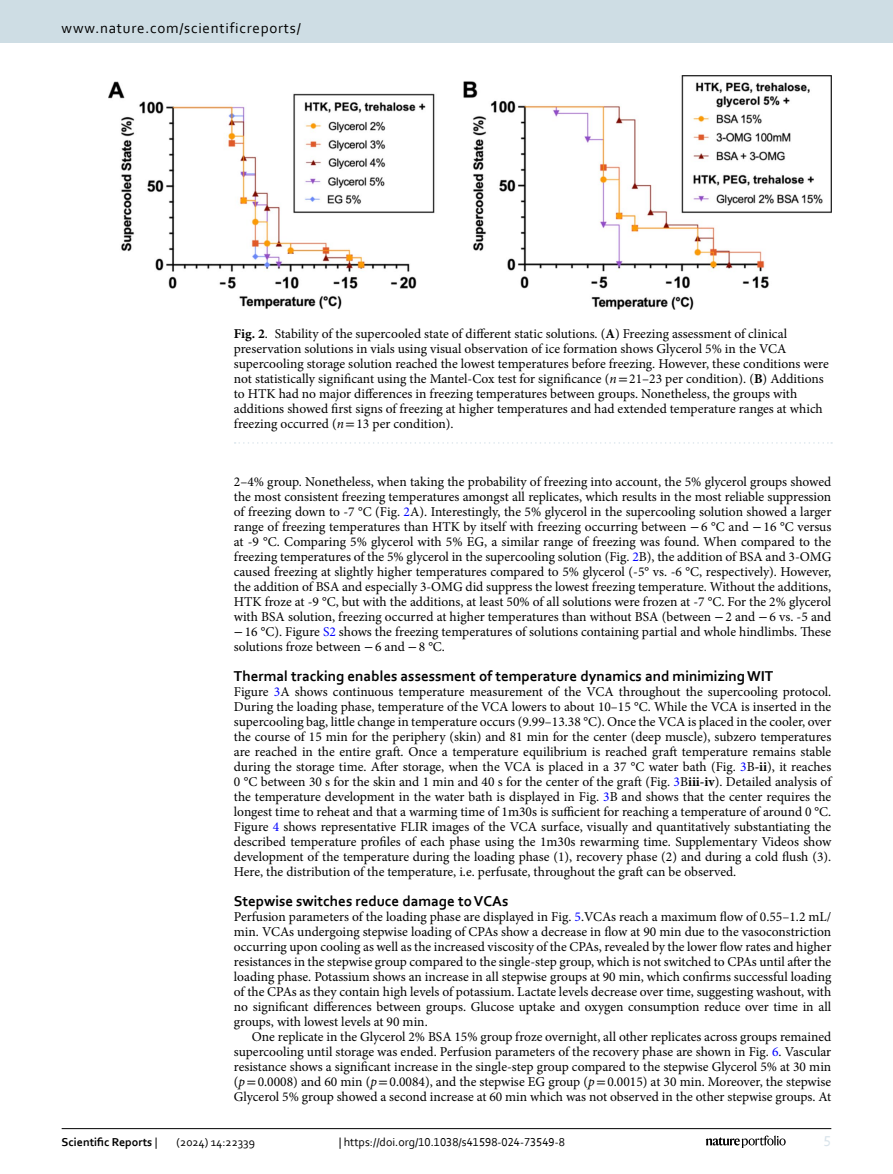
<style>
.page{position:relative;width:893px;height:1174px;background:#fff}
.page>*{position:absolute;margin:0;border:0;box-sizing:border-box;transform-origin:0 0}
.Head_2{font:700 15px "Corbel";color:#000}
.t1{font:15px "Corbel";letter-spacing:.05em;color:#000}
.t2{font:15px "Corbel";color:#d9e4eb}
.Body_Text{font:13.5px/15px "Minion Pro";color:#000;text-align:justify}
.Figure_Caption{font:13.5px/15px "Minion Pro";color:#000}
.Body_Text_Indent{font:13.5px/15px "Minion Pro";color:#000;text-align:justify}
.t3{font:12px "Corbel";color:#000}
.t4{font:700 12px "Corbel";color:#000}
.s1{font-weight:700}
.s2{font-style:italic}
.s3{font-family:"STIX"}
.s4{color:#00f}
.s5{font-weight:400}
</style>
<div class="page">
<img style="left:108px;top:76px;width:723px;height:234px">
<svg style="left:235px;top:442px;width:597px;height:2px"></svg>
<hr style="left:62px;top:1128px;width:769px;height:1px;background:#000">
<svg style="left:706px;top:1135px;width:80px;height:12px"></svg>
<div style="left:0;top:0;width:893px;height:43px;background:#cedde4"></div>
<p class="t1" style="left:62px;top:18px;width:241px">www.nature.com/scientificreports/</p>
<p class="Figure_Caption" style="left:234px;top:326px;width:596px"><span class="s1">Fig. 2</span>. Stability of the supercooled state of different static solutions. (<span class="s1">A</span>) Freezing assessment of clinical preservation solutions in vials using visual observation of ice formation shows Glycerol 5% in the VCA supercooling storage solution reached the lowest temperatures before freezing. However, these conditions were not statistically significant using the Mantel-Cox test for significance (<span class="s2">n</span><span class="s3">=</span>21–23 per condition). (<span class="s1">B</span>) Additions to HTK had no major differences in freezing temperatures between groups. Nonetheless, the groups with additions showed first signs of freezing at higher temperatures and had extended temperature ranges at which freezing occurred (<span class="s2">n</span><span class="s3">=</span>13 per condition).</p>
<p class="Body_Text" style="left:234px;top:474px;width:599px">2–4% group. Nonetheless, when taking the probability of freezing into account, the 5% glycerol groups showed the most consistent freezing temperatures amongst all replicates, which results in the most reliable suppression of freezing down to -7 °C (Fig. <span class="s4">2</span>A). Interestingly, the 5% glycerol in the supercooling solution showed a larger range of freezing temperatures than HTK by itself with freezing occurring between <span class="s3">−</span>6 °C and <span class="s3">−</span>16 °C versus at -9 °C. Comparing 5% glycerol with 5% EG, a similar range of freezing was found. When compared to the freezing temperatures of the 5% glycerol in the supercooling solution (Fig. <span class="s4">2</span>B), the addition of BSA and 3-OMG caused freezing at slightly higher temperatures compared to 5% glycerol (-5° vs. -6 °C, respectively). However, the addition of BSA and especially 3-OMG did suppress the lowest freezing temperature. Without the additions, HTK froze at -9 °C, but with the additions, at least 50% of all solutions were frozen at -7 °C. For the 2% glycerol with BSA solution, freezing occurred at higher temperatures than without BSA (between <span class="s3">−</span>2 and <span class="s3">−</span>6 vs. -5 and <span class="s3">−</span>16 °C). Figure <span class="s4">S2</span> shows the freezing temperatures of solutions containing partial and whole hindlimbs. These solutions froze between <span class="s3">−</span>6 and <span class="s3">−</span>8 °C.</p>
<p class="Head_2" style="left:234px;top:666px;width:541px">Thermal tracking enables assessment of temperature dynamics and minimizing WIT</p>
<p class="Body_Text" style="left:234px;top:684px;width:599px">Figure <span class="s4">3</span>A shows continuous temperature measurement of the VCA throughout the supercooling protocol.<br>During the loading phase, temperature of the VCA lowers to about 10–15 °C. While the VCA is inserted in the supercooling bag, little change in temperature occurs (9.99–13.38 °C). Once the VCA is placed in the cooler, over the course of 15 min for the periphery (skin) and 81 min for the center (deep muscle), subzero temperatures are reached in the entire graft. Once a temperature equilibrium is reached graft temperature remains stable during the storage time. After storage, when the VCA is placed in a 37 °C water bath (Fig. <span class="s4">3</span>B<span class="s1">-ii</span>), it reaches 0 °C between 30 s for the skin and 1 min and 40 s for the center of the graft (Fig. <span class="s4">3</span>B<span class="s1">iii-iv</span>). Detailed analysis of the temperature development in the water bath is displayed in Fig. <span class="s4">3</span>B and shows that the center requires the longest time to reheat and that a warming time of 1m30s is sufficient for reaching a temperature of around 0 °C.<br>Figure <span class="s4">4</span> shows representative FLIR images of the VCA surface, visually and quantitatively substantiating the described temperature profiles of each phase using the 1m30s rewarming time. Supplementary Videos show development of the temperature during the loading phase (1), recovery phase (2) and during a cold flush (3).<br>Here, the distribution of the temperature, i.e. perfusate, throughout the graft can be observed.</p>
<p class="Head_2" style="left:234px;top:891px;width:276px">Stepwise switches reduce damage to VCAs</p>
<p class="Body_Text" style="left:234px;top:909px;width:599px">Perfusion parameters of the loading phase are displayed in Fig. <span class="s4">5</span>.VCAs reach a maximum flow of 0.55–1.2 mL/ min. VCAs undergoing stepwise loading of CPAs show a decrease in flow at 90 min due to the vasoconstriction occurring upon cooling as well as the increased viscosity of the CPAs, revealed by the lower flow rates and higher resistances in the stepwise group compared to the single-step group, which is not switched to CPAs until after the loading phase. Potassium shows an increase in all stepwise groups at 90 min, which confirms successful loading of the CPAs as they contain high levels of potassium. Lactate levels decrease over time, suggesting washout, with no significant differences between groups. Glucose uptake and oxygen consumption reduce over time in all groups, with lowest levels at 90 min.</p>
<p class="Body_Text_Indent" style="left:234px;top:1029px;width:599px;text-indent:18px">One replicate in the Glycerol 2% BSA 15% group froze overnight, all other replicates across groups remained supercooling until storage was ended. Perfusion parameters of the recovery phase are shown in Fig. <span class="s4">6</span>. Vascular resistance shows a significant increase in the single-step group compared to the stepwise Glycerol 5% at 30 min (<span class="s2">p</span><span class="s3">=</span>0.0008) and 60 min (<span class="s2">p</span><span class="s3">=</span>0.0084), and the stepwise EG group (<span class="s2">p</span><span class="s3">=</span>0.0015) at 30 min. Moreover, the stepwise Glycerol 5% group showed a second increase at 60 min which was not observed in the other stepwise groups. At</p>
<p class="t4" style="left:62px;top:1134px;width:97px">Scientific Reports <span class="s5">|</span></p>
<p class="t3" style="left:177px;top:1134px;width:80px">(2024) 14:22339</p>
<p class="t3" style="left:339px;top:1134px;width:228px">| https://doi.org/10.1038/s41598-024-73549-8</p>
<p class="t2" style="left:824px;top:1132px;width:9px">5</p>
</div>
